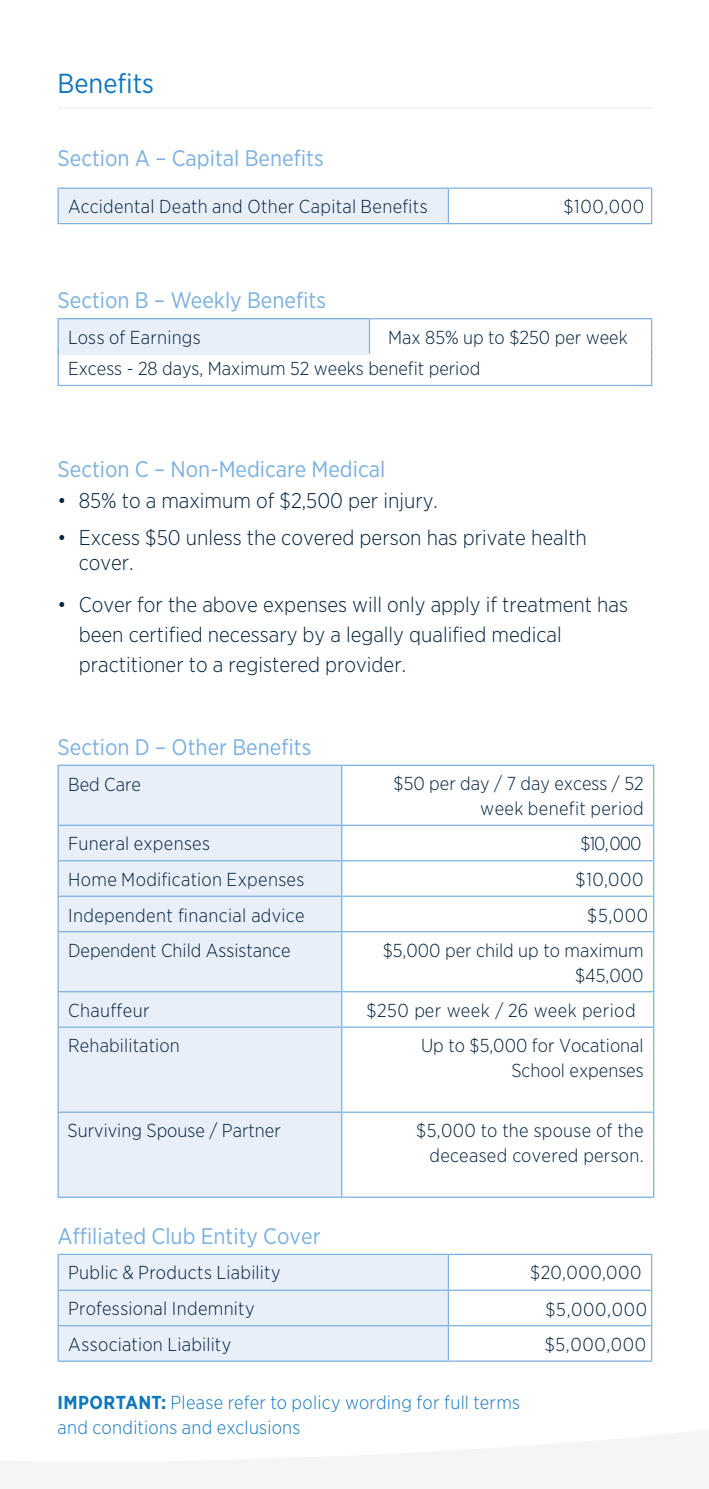
<style>
.page{position:relative;width:709px;height:1489px;background:#fff}
.page>*{position:absolute;margin:0;border:0;box-sizing:border-box;transform-origin:0 0}
.t1{font:27.5px "Gotham Narrow";color:#1077bd}
.t2{font:22.5px "Gotham Narrow";color:#7bb0df}
.t3{font:300 21.25px/30px "Gotham Narrow";color:#00203b}
.t4{font:300 18.75px/25px "Gotham Narrow";letter-spacing:.01em;color:#00203b;text-align:right}
.t5{font:300 18.75px/25px "Gotham Narrow";letter-spacing:.015em;color:#1077bd}
.s1{font-weight:700}
</style>
<div class="page">
<svg style="left:58px;top:189px;width:593px;height:36px"></svg>
<hr style="left:57px;top:187px;width:391px;height:2px;background:#7bb0df">
<hr style="left:57px;top:189px;width:2px;height:34px;background:#7bb0df">
<hr style="left:448px;top:189px;width:1px;height:34px;background:#7bb0df">
<hr style="left:651px;top:189px;width:1px;height:34px;background:#7bb0df">
<hr style="left:57px;top:223px;width:391px;height:1px;background:#7bb0df">
<hr style="left:448px;top:223px;width:204px;height:1px;background:#7bb0df">
<hr style="left:448px;top:187px;width:204px;height:2px;background:#7bb0df">
<svg style="left:58px;top:319px;width:593px;height:68px"></svg>
<hr style="left:57px;top:318px;width:312px;height:1px;background:#7bb0df">
<hr style="left:369px;top:318px;width:283px;height:1px;background:#7bb0df">
<hr style="left:57px;top:350px;width:2px;height:35px;background:#7bb0df">
<hr style="left:651px;top:350px;width:1px;height:35px;background:#7bb0df">
<hr style="left:57px;top:385px;width:312px;height:1px;background:#7bb0df">
<hr style="left:369px;top:385px;width:283px;height:1px;background:#7bb0df">
<hr style="left:57px;top:319px;width:2px;height:34px;background:#7bb0df">
<hr style="left:369px;top:319px;width:1px;height:34px;background:#7bb0df">
<hr style="left:651px;top:319px;width:1px;height:34px;background:#7bb0df">
<div style="left:59px;top:766px;width:282px;height:430px;background:#e8eff9"></div>
<svg style="left:342px;top:766px;width:311px;height:430px"></svg>
<hr style="left:57px;top:764px;width:285px;height:2px;background:#7bb0df">
<hr style="left:342px;top:764px;width:312px;height:2px;background:#7bb0df">
<hr style="left:57px;top:826px;width:2px;height:34px;background:#7bb0df">
<hr style="left:341px;top:826px;width:1px;height:34px;background:#7bb0df">
<hr style="left:653px;top:826px;width:1px;height:34px;background:#7bb0df">
<hr style="left:57px;top:860px;width:285px;height:1px;background:#7bb0df">
<hr style="left:57px;top:861px;width:2px;height:34px;background:#7bb0df">
<hr style="left:342px;top:860px;width:312px;height:1px;background:#7bb0df">
<hr style="left:341px;top:861px;width:1px;height:34px;background:#7bb0df">
<hr style="left:653px;top:861px;width:1px;height:34px;background:#7bb0df">
<hr style="left:57px;top:895px;width:285px;height:1px;background:#7bb0df">
<hr style="left:57px;top:896px;width:2px;height:35px;background:#7bb0df">
<hr style="left:342px;top:895px;width:312px;height:1px;background:#7bb0df">
<hr style="left:341px;top:896px;width:1px;height:35px;background:#7bb0df">
<hr style="left:653px;top:896px;width:1px;height:35px;background:#7bb0df">
<hr style="left:57px;top:931px;width:285px;height:1px;background:#7bb0df">
<hr style="left:57px;top:932px;width:2px;height:59px;background:#7bb0df">
<hr style="left:342px;top:931px;width:312px;height:1px;background:#7bb0df">
<hr style="left:341px;top:932px;width:1px;height:59px;background:#7bb0df">
<hr style="left:653px;top:932px;width:1px;height:59px;background:#7bb0df">
<hr style="left:57px;top:991px;width:285px;height:1px;background:#7bb0df">
<hr style="left:57px;top:992px;width:2px;height:34px;background:#7bb0df">
<hr style="left:342px;top:991px;width:312px;height:1px;background:#7bb0df">
<hr style="left:341px;top:992px;width:1px;height:34px;background:#7bb0df">
<hr style="left:653px;top:992px;width:1px;height:34px;background:#7bb0df">
<hr style="left:57px;top:1026px;width:285px;height:1px;background:#7bb0df">
<hr style="left:57px;top:1027px;width:2px;height:84px;background:#7bb0df">
<hr style="left:342px;top:1026px;width:312px;height:1px;background:#7bb0df">
<hr style="left:341px;top:1027px;width:1px;height:84px;background:#7bb0df">
<hr style="left:653px;top:1027px;width:1px;height:84px;background:#7bb0df">
<hr style="left:57px;top:1111px;width:285px;height:1px;background:#7bb0df">
<hr style="left:57px;top:1112px;width:2px;height:84px;background:#7bb0df">
<hr style="left:342px;top:1111px;width:312px;height:1px;background:#7bb0df">
<hr style="left:341px;top:1112px;width:1px;height:84px;background:#7bb0df">
<hr style="left:653px;top:1112px;width:1px;height:84px;background:#7bb0df">
<hr style="left:57px;top:1196px;width:285px;height:1px;background:#7bb0df">
<hr style="left:342px;top:1196px;width:312px;height:1px;background:#7bb0df">
<hr style="left:57px;top:766px;width:2px;height:58px;background:#7bb0df">
<hr style="left:341px;top:766px;width:1px;height:58px;background:#7bb0df">
<hr style="left:653px;top:766px;width:1px;height:58px;background:#7bb0df">
<hr style="left:57px;top:824px;width:285px;height:2px;background:#7bb0df">
<hr style="left:342px;top:824px;width:312px;height:2px;background:#7bb0df">
<svg style="left:59px;top:1254px;width:592px;height:106px"></svg>
<hr style="left:57px;top:1289px;width:391px;height:1px;background:#7bb0df">
<hr style="left:57px;top:1290px;width:2px;height:34px;background:#7bb0df">
<hr style="left:448px;top:1289px;width:204px;height:1px;background:#7bb0df">
<hr style="left:448px;top:1290px;width:1px;height:34px;background:#7bb0df">
<hr style="left:651px;top:1290px;width:1px;height:34px;background:#7bb0df">
<hr style="left:57px;top:1324px;width:391px;height:2px;background:#7bb0df">
<hr style="left:57px;top:1326px;width:2px;height:34px;background:#7bb0df">
<hr style="left:448px;top:1324px;width:204px;height:2px;background:#7bb0df">
<hr style="left:448px;top:1326px;width:1px;height:34px;background:#7bb0df">
<hr style="left:651px;top:1326px;width:1px;height:34px;background:#7bb0df">
<hr style="left:57px;top:1360px;width:391px;height:1px;background:#7bb0df">
<hr style="left:448px;top:1360px;width:204px;height:1px;background:#7bb0df">
<hr style="left:57px;top:1253px;width:391px;height:1px;background:#7bb0df">
<hr style="left:57px;top:1254px;width:2px;height:35px;background:#7bb0df">
<hr style="left:448px;top:1254px;width:1px;height:35px;background:#7bb0df">
<hr style="left:651px;top:1254px;width:1px;height:35px;background:#7bb0df">
<hr style="left:448px;top:1253px;width:204px;height:1px;background:#7bb0df">
<hr style="left:57px;top:106px;width:596px;height:3px;background:#f6f5f5">
<h1 class="t1" style="left:57px;top:66px;width:98px">Benefits</h1>
<p class="t2" style="left:57px;top:144px;width:268px">Section A – Capital Benefits</p>
<p class="t4" style="left:68px;top:194px;width:361px">Accidental Death and Other Capital Benefits</p>
<p class="t4" style="left:563px;top:194px;width:82px">$100,000</p>
<p class="t2" style="left:57px;top:286px;width:270px">Section B – Weekly Benefits</p>
<p class="t4" style="left:68px;top:324px;width:134px">Loss of Earnings</p>
<p class="t4" style="left:68px;top:321px;width:561px;line-height:31.2px;text-align:left;text-indent:320px">Max 85% up to $250 per week<br>Excess - 28 days, Maximum 52 weeks benefit period</p>
<p class="t2" style="left:57px;top:455px;width:329px">Section C – Non-Medicare Medical</p>
<p class="t3" style="left:58px;top:484px;width:382px">• 85% to a maximum of $2,500 per injury.</p>
<p class="t3" style="left:79px;top:524px;width:509px;line-height:25.5px;text-indent:-21px">• Excess $50 unless the covered person has private health cover.</p>
<p class="t3" style="left:79px;top:588px;width:551px;text-indent:-21px">• Cover for the above expenses will only apply if treatment has been certified necessary by a legally qualified medical practitioner to a registered provider.</p>
<p class="t2" style="left:57px;top:732px;width:255px">Section D – Other Benefits</p>
<p class="t4" style="left:68px;top:771px;width:74px">Bed Care</p>
<p class="t4" style="left:393px;top:770px;width:252px">$50 per day / 7 day excess / 52 week benefit period</p>
<p class="t4" style="left:68px;top:830px;width:144px">Funeral expenses</p>
<p class="t4" style="left:580px;top:830px;width:62px">$10,000</p>
<p class="t4" style="left:68px;top:866px;width:238px">Home Modification Expenses</p>
<p class="t4" style="left:575px;top:866px;width:70px">$10,000</p>
<p class="t4" style="left:68px;top:901px;width:238px">Independent financial advice</p>
<p class="t4" style="left:587px;top:901px;width:63px">$5,000</p>
<p class="t4" style="left:68px;top:937px;width:224px">Dependent Child Assistance</p>
<p class="t4" style="left:382px;top:937px;width:262px">$5,000 per child up to maximum $45,000</p>
<p class="t4" style="left:68px;top:997px;width:83px">Chauffeur</p>
<p class="t4" style="left:366px;top:997px;width:270px">$250 per week / 26 week period</p>
<p class="t4" style="left:68px;top:1032px;width:113px">Rehabilitation</p>
<p class="t4" style="left:421px;top:1032px;width:224px">Up to $5,000 for Vocational<br>School expenses</p>
<p class="t4" style="left:68px;top:1117px;width:215px">Surviving Spouse / Partner</p>
<p class="t4" style="left:416px;top:1117px;width:229px">$5,000 to the spouse of the deceased covered person.</p>
<p class="t2" style="left:57px;top:1221px;width:264px">Affiliated Club Entity Cover</p>
<p class="t4" style="left:68px;top:1259px;width:214px">Public &amp; Products Liability</p>
<p class="t4" style="left:530px;top:1259px;width:113px">$20,000,000</p>
<p class="t4" style="left:68px;top:1295px;width:188px">Professional Indemnity</p>
<p class="t4" style="left:545px;top:1296px;width:103px">$5,000,000</p>
<p class="t4" style="left:68px;top:1330px;width:165px">Association Liability</p>
<p class="t4" style="left:544px;top:1331px;width:103px">$5,000,000</p>
<p class="t5" style="left:57px;top:1389px;width:464px"><span class="s1">IMPORTANT:</span> Please refer to policy wording for full terms and conditions and exclusions</p>
</div>
